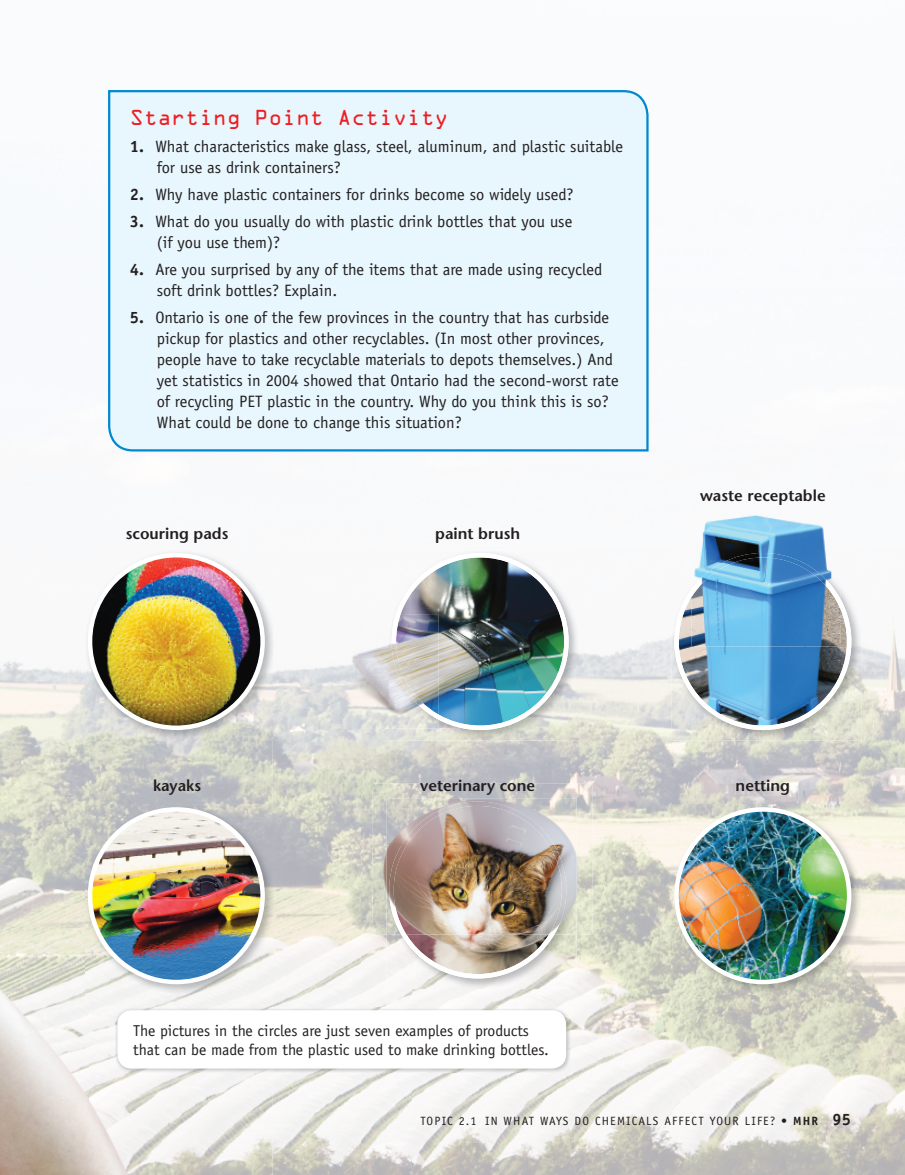
<style>
.page{position:relative;width:905px;height:1175px;background:#fff}
.page>*{position:absolute;margin:0;border:0;box-sizing:border-box;transform-origin:0 0}
.t1{font:19.5px "OCRA";letter-spacing:-.01em;color:#ee1d23}
.t2{font:16.5px/21px "Officina Sans";color:#231f20}
.t3{font:15.75px/19.5px "Officina Sans";color:#231f20}
.t4{font:600 15.75px "Stone Sans";color:#231f20}
.t5{font:12px "Officina Sans";letter-spacing:.1em;color:#231f20}
.s1{font-weight:700}
.s2{font-weight:700;font-size:16.5px}
</style>
<div class="page">
<img style="left:828px;top:629px;width:76px;height:545px">
<img style="left:568px;top:637px;width:104px;height:537px">
<img style="left:272px;top:666px;width:89px;height:508px">
<img style="left:361px;top:728px;width:208px;height:99px">
<img style="left:672px;top:740px;width:156px;height:64px">
<img style="left:361px;top:827px;width:52px;height:347px">
<img style="left:413px;top:989px;width:156px;height:185px">
<img style="left:672px;top:994px;width:156px;height:180px">
<img style="left:671px;top:804px;width:190px;height:190px">
<img style="left:676px;top:810px;width:173px;height:172px;border-radius:50%">
<div style="left:674px;top:807px;width:177px;height:177px;border:4px solid #fff;border-radius:50%"></div>
<img style="left:0;top:661px;width:89px;height:513px">
<img style="left:89px;top:740px;width:183px;height:64px">
<img style="left:89px;top:994px;width:183px;height:180px">
<img style="left:671px;top:605px;width:190px;height:135px">
<svg style="left:674px;top:588px;width:177px;height:142px;background:#7eaac6"></svg>
<img style="left:700px;top:515px;width:126px;height:38px">
<img style="left:691px;top:553px;width:149px;height:55px">
<img style="left:389px;top:551px;width:190px;height:189px">
<img style="left:391px;top:553px;width:177px;height:177px">
<img style="left:335px;top:614px;width:103px;height:114px">
<img style="left:391px;top:614px;width:47px;height:105px">
<img style="left:85px;top:804px;width:190px;height:190px">
<img style="left:90px;top:809px;width:172px;height:173px;border-radius:50%">
<div style="left:88px;top:807px;width:177px;height:177px;border:4px solid #fff;border-radius:50%"></div>
<img style="left:386px;top:934px;width:190px;height:55px">
<svg style="left:389px;top:934px;width:177px;height:44px"></svg>
<img style="left:372px;top:783px;width:220px;height:51px">
<img style="left:372px;top:833px;width:15px;height:101px">
<img style="left:576px;top:833px;width:16px;height:101px">
<img style="left:389px;top:801px;width:11px;height:43px">
<img style="left:555px;top:801px;width:11px;height:44px">
<img style="left:393px;top:806px;width:168px;height:128px">
<img style="left:400px;top:801px;width:155px;height:45px">
<img style="left:389px;top:845px;width:18px;height:89px">
<img style="left:548px;top:845px;width:18px;height:89px">
<img style="left:85px;top:551px;width:190px;height:189px">
<img style="left:90px;top:555px;width:172px;height:173px;border-radius:50%">
<div style="left:88px;top:553px;width:177px;height:177px;border:4px solid #fff;border-radius:50%"></div>
<div style="left:108px;top:90px;width:541px;height:362px;background:#e8f6fd"></div>
<img style="left:115px;top:1007px;width:455px;height:66px">
<div style="left:118px;top:1011px;width:447px;height:56px;background:#fff;border-radius:14px"></div>
<div style="left:117px;top:1010px;width:449px;height:58px;border:2px solid #fff;border-radius:14px"></div>
<p class="t1" style="left:130px;top:111px;width:320px">Starting Point Activity</p>
<p class="t2" style="left:157px;top:137px;width:468px;text-indent:-27px"><span class="s1">1.</span> What characteristics make glass, steel, aluminum, and plastic suitable for use as drink containers?</p>
<p class="t2" style="left:130px;top:185px;width:445px"><span class="s1">2.</span> Why have plastic containers for drinks become so widely used?</p>
<p class="t2" style="left:157px;top:212px;width:417px;text-indent:-27px"><span class="s1">3.</span> What do you usually do with plastic drink bottles that you use (if you use them)?</p>
<p class="t2" style="left:157px;top:260px;width:447px;text-indent:-27px"><span class="s1">4.</span> Are you surprised by any of the items that are made using recycled soft drink bottles? Explain.</p>
<p class="t2" style="left:157px;top:308px;width:463px;text-indent:-27px"><span class="s1">5.</span> Ontario is one of the few provinces in the country that has curbside pickup for plastics and other recyclables. (In most other provinces, people have to take recyclable materials to depots themselves.) And yet statistics in 2004 showed that Ontario had the second-worst rate of recycling PET plastic in the country. Why do you think this is so?<br>What could be done to change this situation?</p>
<p class="t4" style="left:126px;top:527px;width:104px">scouring pads</p>
<p class="t4" style="left:435px;top:527px;width:86px">paint brush</p>
<p class="t4" style="left:700px;top:489px;width:127px">waste receptable</p>
<p class="t4" style="left:153px;top:779px;width:49px">kayaks</p>
<p class="t4" style="left:420px;top:779px;width:116px">veterinary cone</p>
<p class="t3" style="left:133px;top:1021px;width:417px">The pictures in the circles are just seven examples of products that can be made from the plastic used to make drinking bottles.</p>
<p class="t4" style="left:735px;top:779px;width:56px">netting</p>
<p class="t5" style="left:420px;top:1116px;width:432px">TOPIC 2.1 IN WHAT WAYS DO CHEMICALS AFFECT YOUR LIFE? <span class="s1">• MHR</span> <span class="s2">95</span></p>
</div>
